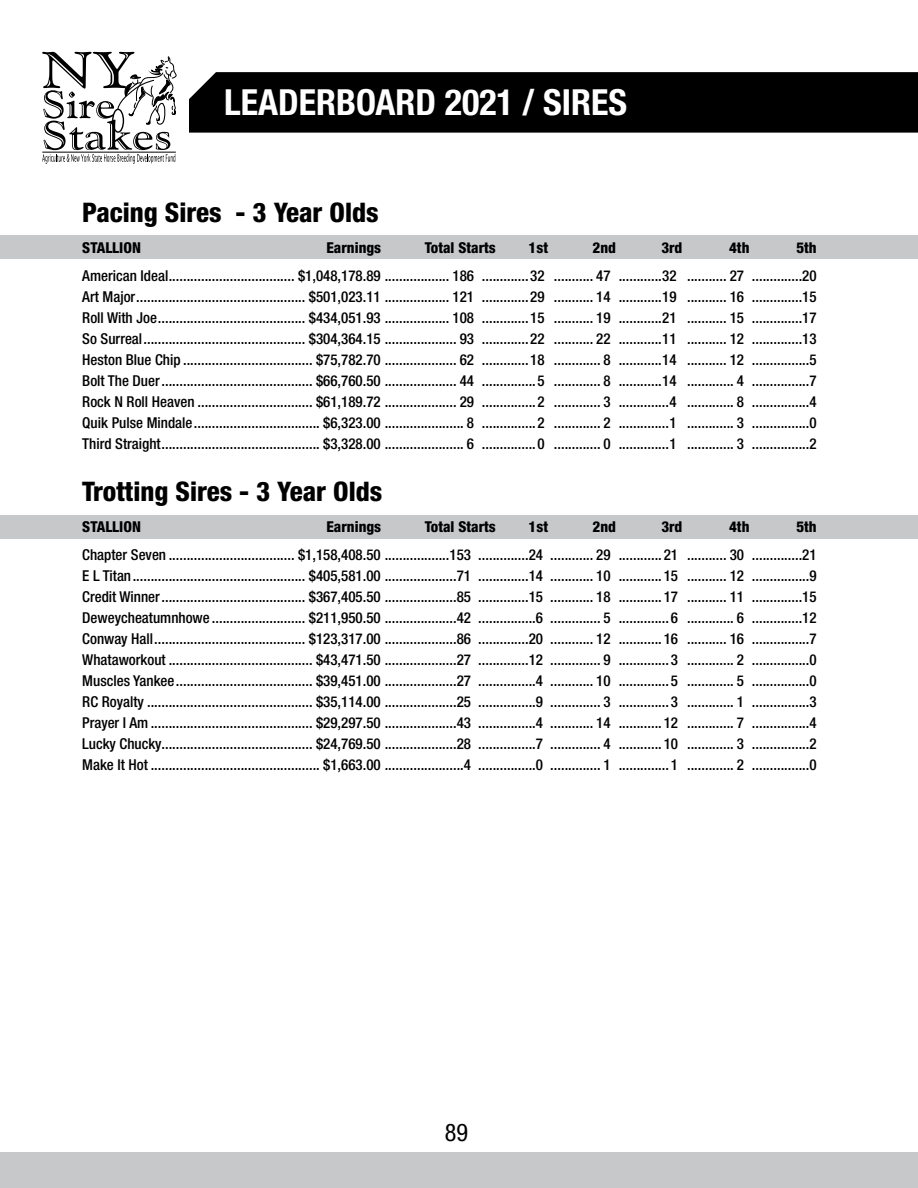
<style>
.page{position:relative;width:918px;height:1188px;background:#fff}
.page>*{position:absolute;margin:0;border:0;box-sizing:border-box;transform-origin:0 0}
.t1{font:700 condensed 36px "Helvetica Neue LT Std";color:#fff}
.t2{font:800 condensed 27px "Helvetica Neue LT Std";color:#000}
.t3{font:condensed 24.3px "Helvetica Neue LT Std";color:#000}
.t4{font:500 condensed 15px/21px "Helvetica Neue LT Std";color:#000;text-align:justify}
.t5{font:800 condensed 15px "Helvetica Neue LT Std";color:#000}
</style>
<div class="page">
<div style="left:189px;top:72px;width:729px;height:61px;background:#000"></div>
<div style="left:0;top:1152px;width:918px;height:36px;background:#c7c8ca"></div>
<div style="left:0;top:235px;width:918px;height:24px;background:#c7c8ca"></div>
<div style="left:0;top:515px;width:918px;height:24px;background:#c7c8ca"></div>
<svg style="left:42px;top:52px;width:135px;height:112px"></svg>
<h1 class="t1" style="left:224px;top:80px;width:404px">LEADERBOARD 2021 / SIRES</h1>
<h2 class="t2" style="left:82px;top:196px;width:298px">Pacing Sires - 3 Year Olds</h2>
<p class="t5" style="left:82px;top:239px;width:60px">STALLION</p>
<p class="t5" style="left:326px;top:239px;width:56px">Earnings</p>
<p class="t5" style="left:425px;top:239px;width:73px">Total Starts</p>
<p class="t5" style="left:529px;top:239px;width:21px">1st</p>
<p class="t5" style="left:593px;top:239px;width:25px">2nd</p>
<p class="t5" style="left:661px;top:239px;width:22px">3rd</p>
<p class="t5" style="left:729px;top:239px;width:22px">4th</p>
<p class="t5" style="left:796px;top:239px;width:22px">5th</p>
<p class="t4" style="left:82px;top:265px;width:736px">American Ideal................................... $1,048,178.89 .................. 186 .............32 ........... 47 ............32 ........... 27 ..............20<br>Art Major............................................... $501,023.11 .................. 121 .............29 ........... 14 ............19 ........... 16 ..............15<br>Roll With Joe......................................... $434,051.93 .................. 108 .............15 ........... 19 ............21 ........... 15 ..............17<br>So Surreal............................................. $304,364.15 .................... 93 .............22 ........... 22 ............11 ........... 12 ..............13<br>Heston Blue Chip .................................... $75,782.70 .................... 62 .............18 ............. 8 ............14 ........... 12 ................5<br>Bolt The Duer.......................................... $66,760.50 .................... 44 ...............5 ............. 8 ............14 ............. 4 ................7<br>Rock N Roll Heaven ................................ $61,189.72 .................... 29 ...............2 ............. 3 ..............4 ............. 8 ................4<br>Quik Pulse Mindale................................... $6,323.00 ...................... 8 ...............2 ............. 2 ..............1 ............. 3 ................0<br>Third Straight............................................ $3,328.00 ...................... 6 ...............0 ............. 0 ..............1 ............. 3 ................2</p>
<h2 class="t2" style="left:82px;top:475px;width:301px">Trotting Sires - 3 Year Olds</h2>
<p class="t5" style="left:82px;top:518px;width:60px">STALLION</p>
<p class="t5" style="left:326px;top:518px;width:56px">Earnings</p>
<p class="t5" style="left:425px;top:518px;width:73px">Total Starts</p>
<p class="t5" style="left:529px;top:518px;width:21px">1st</p>
<p class="t5" style="left:593px;top:518px;width:25px">2nd</p>
<p class="t5" style="left:661px;top:518px;width:22px">3rd</p>
<p class="t5" style="left:729px;top:518px;width:22px">4th</p>
<p class="t5" style="left:796px;top:518px;width:22px">5th</p>
<p class="t4" style="left:82px;top:544px;width:736px">Chapter Seven ................................... $1,158,408.50 ..................153 ..............24 ............ 29 ............ 21 ........... 30 ..............21<br>E L Titan................................................ $405,581.00 ....................71 ..............14 ............ 10 ............ 15 ........... 12 ................9<br>Credit Winner........................................ $367,405.50 ....................85 ..............15 ............ 18 ............ 17 ........... 11 ..............15<br>Deweycheatumnhowe .......................... $211,950.50 ....................42 ................6 .............. 5 .............. 6 ............. 6 ..............12<br>Conway Hall.......................................... $123,317.00 ....................86 ..............20 ............ 12 ............ 16 ........... 16 ................7<br>Whataworkout ........................................ $43,471.50 ....................27 ..............12 .............. 9 .............. 3 ............. 2 ................0<br>Muscles Yankee...................................... $39,451.00 ....................27 ................4 ............ 10 .............. 5 ............. 5 ................0<br>RC Royalty .............................................. $35,114.00 ....................25 ................9 .............. 3 .............. 3 ............. 1 ................3<br>Prayer I Am ............................................. $29,297.50 ....................43 ................4 ............ 14 ............ 12 ............. 7 ................4<br>Lucky Chucky.......................................... $24,769.50 ....................28 ................7 .............. 4 ............ 10 ............. 3 ................2<br>Make It Hot ............................................... $1,663.00 ......................4 ................0 .............. 1 .............. 1 ............. 2 ................0</p>
<h3 class="t3" style="left:445px;top:1118px;width:25px">89</h3>
</div>
